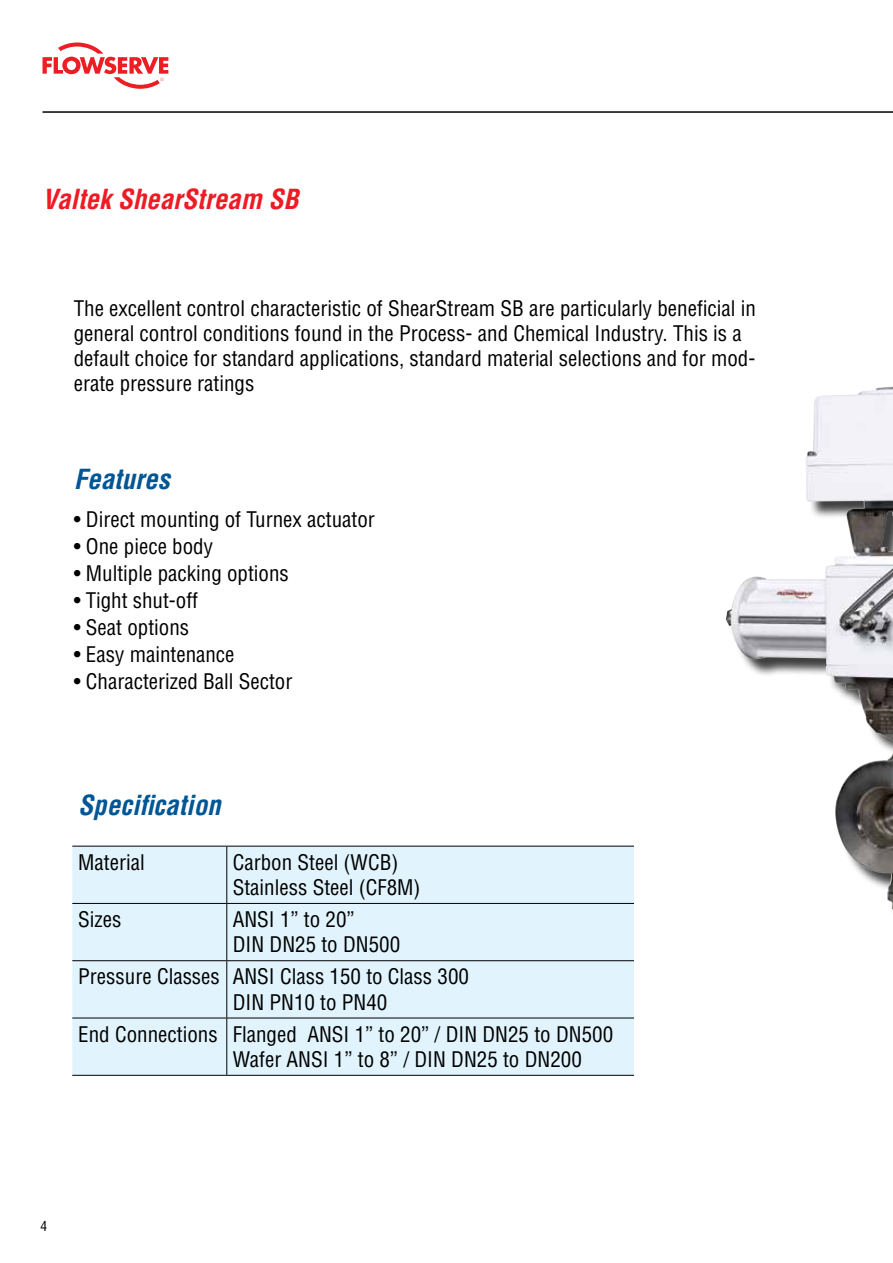
<style>
.page{position:relative;width:893px;height:1263px;background:#fff}
.page>*{position:absolute;margin:0;border:0;box-sizing:border-box;transform-origin:0 0}
.t1{font:italic 700 condensed 27px "Helvetica LT Std";color:#005695}
.t2{font:italic 700 condensed 27px "Helvetica LT Std";color:#ed1c24}
.t3{font:condensed 21px/25.2px "Helvetica LT Std";color:#000}
.t4{font:condensed 13.5px "Helvetica LT Std";color:#000}
.t5{font:5.7px "Courier New";color:#ed1d24}
</style>
<div class="page">
<hr style="left:43px;top:111px;width:850px;height:2px;background:#000">
<svg style="left:43px;top:43px;width:125px;height:46px"></svg>
<div style="left:72px;top:847px;width:562px;height:228px;background:#e1f4fd"></div>
<hr style="left:72px;top:1075px;width:155px;height:1px;background:#000">
<hr style="left:227px;top:1075px;width:407px;height:1px;background:#000">
<hr style="left:72px;top:846px;width:155px;height:1px;background:#000">
<hr style="left:227px;top:846px;width:407px;height:1px;background:#000">
<hr style="left:226px;top:846px;width:1px;height:57px;background:#000">
<hr style="left:226px;top:904px;width:1px;height:56px;background:#000">
<hr style="left:226px;top:961px;width:1px;height:57px;background:#000">
<hr style="left:226px;top:1018px;width:1px;height:57px;background:#000">
<hr style="left:72px;top:903px;width:155px;height:1px;background:#000">
<hr style="left:227px;top:903px;width:407px;height:1px;background:#000">
<hr style="left:72px;top:960px;width:155px;height:1px;background:#000">
<hr style="left:227px;top:960px;width:407px;height:1px;background:#000">
<hr style="left:72px;top:1018px;width:155px;height:1px;background:#000">
<hr style="left:227px;top:1018px;width:407px;height:1px;background:#000">
<img style="left:726px;top:387px;width:167px;height:523px">
<p class="t5" style="left:161px;top:75px;width:5px">®</p>
<p class="t2" style="left:43px;top:182px;width:258px">Valtek ShearStream SB</p>
<p class="t3" style="left:74px;top:295px;width:684px">The excellent control characteristic of ShearStream SB are particularly beneficial in general control conditions found in the Process- and Chemical Industry. This is a default choice for standard applications, standard material selections and for mod&shy;erate pressure ratings</p>
<p class="t1" style="left:74px;top:462px;width:97px">Features</p>
<p class="t3" style="left:74px;top:507px;width:303px">• Direct mounting of Turnex actuator</p>
<p class="t3" style="left:74px;top:534px;width:141px">• One piece body</p>
<p class="t3" style="left:74px;top:561px;width:217px">• Multiple packing options</p>
<p class="t3" style="left:74px;top:588px;width:126px">• Tight shut-off</p>
<p class="t3" style="left:74px;top:615px;width:117px">• Seat options</p>
<p class="t3" style="left:74px;top:642px;width:162px">• Easy maintenance</p>
<p class="t3" style="left:74px;top:669px;width:220px">• Characterized Ball Sector</p>
<p class="t1" style="left:78px;top:788px;width:144px">Specification</p>
<p class="t3" style="left:78px;top:849px;width:68px">Material</p>
<p class="t3" style="left:233px;top:849px;width:189px">Carbon Steel (WCB)<br>Stainless Steel (CF8M)</p>
<p class="t3" style="left:78px;top:907px;width:45px">Sizes</p>
<p class="t3" style="left:233px;top:907px;width:169px">ANSI 1” to 20”<br>DIN DN25 to DN500</p>
<p class="t3" style="left:233px;top:964px;width:238px;text-indent:-154px">Pressure Classes ANSI Class 150 to Class 300<br>DIN PN10 to PN40</p>
<p class="t3" style="left:233px;top:1021px;width:382px;text-indent:-154px">End Connections Flanged ANSI 1” to 20” / DIN DN25 to DN500<br>Wafer ANSI 1” to 8” / DIN DN25 to DN200</p>
<p class="t4" style="left:40px;top:1218px;width:8px">4</p>
</div>
